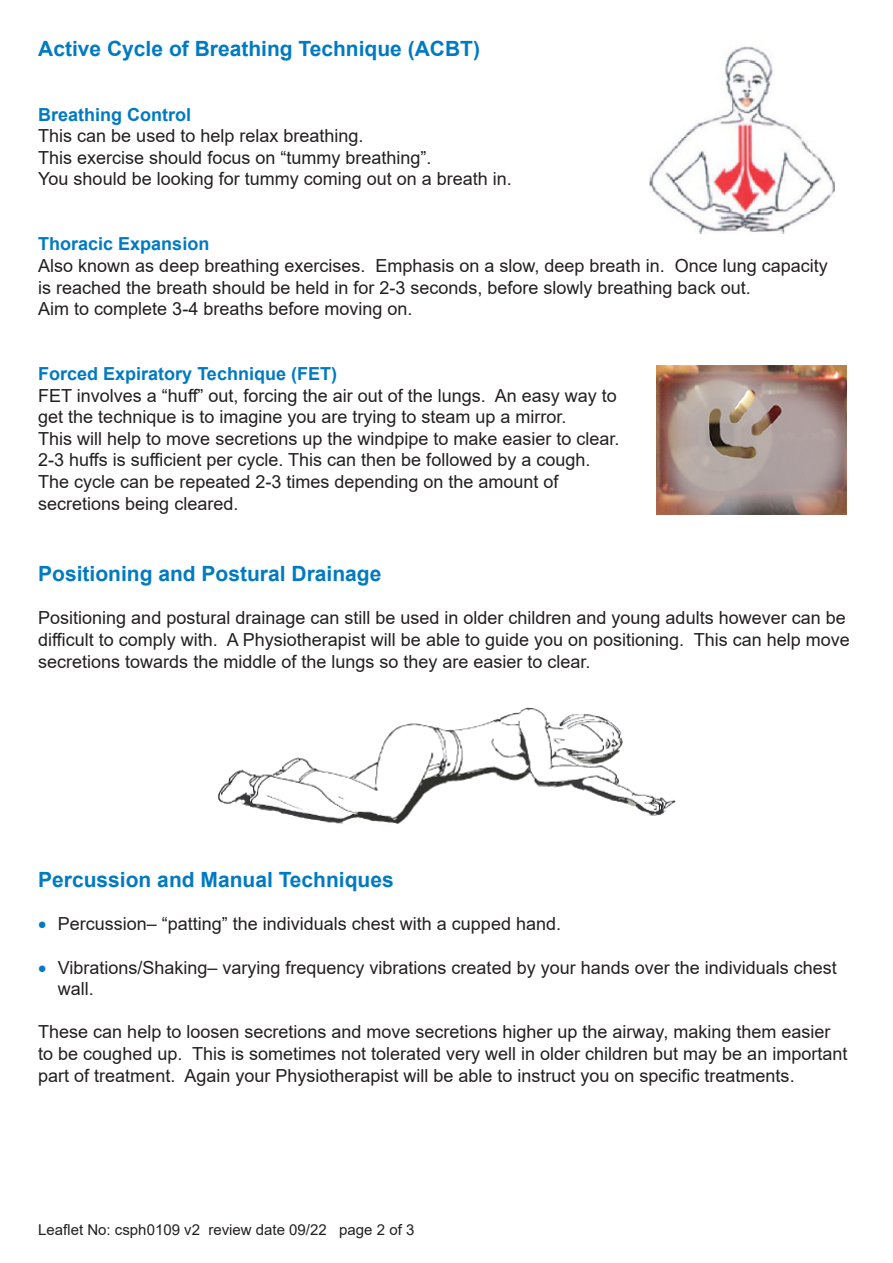
<style>
.page{position:relative;width:893px;height:1263px;background:#fff}
.page>*{position:absolute;margin:0;border:0;box-sizing:border-box;transform-origin:0 0}
.t1{font:700 21px "Arial";color:#007ac2}
.t2{font:18px/21.6px "Arial";color:#231f20}
.t3{font:700 18px "Arial";color:#007ac2}
.t4{font:15px "Arial";color:#231f20}
.s1{font-weight:700;color:#007ac2}
.s2{color:#007ac2}
</style>
<div class="page">
<img style="left:649px;top:46px;width:186px;height:187px">
<img style="left:656px;top:365px;width:190px;height:149px">
<img style="left:218px;top:707px;width:458px;height:117px">
<p class="t1" style="left:38px;top:34px;width:443px">Active Cycle of Breathing Technique (ACBT)</p>
<p class="t3" style="left:38px;top:102px;width:155px">Breathing Control</p>
<p class="t2" style="left:38px;top:125px;width:327px">This can be used to help relax breathing.</p>
<p class="t2" style="left:38px;top:147px;width:395px">This exercise should focus on “tummy breathing”.</p>
<p class="t2" style="left:38px;top:168px;width:475px">You should be looking for tummy coming out on a breath in.</p>
<p class="t2" style="left:38px;top:233px;width:791px"><span class="s1">Thoracic Expansion<br></span>Also known as deep breathing exercises. Emphasis on a slow, deep breath in. Once lung capacity</p>
<p class="t2" style="left:38px;top:276px;width:714px">is reached the breath should be held in for 2-3 seconds, before slowly breathing back out.<br>Aim to complete 3-4 breaths before moving on.</p>
<p class="t3" style="left:38px;top:361px;width:300px">Forced Expiratory Technique (FET)</p>
<p class="t2" style="left:38px;top:384px;width:580px">FET involves a “huff” out, forcing the air out of the lungs. An easy way to</p>
<p class="t2" style="left:38px;top:406px;width:530px">get the technique is to imagine you are trying to steam up a mirror.</p>
<p class="t2" style="left:38px;top:427px;width:583px">This will help to move secretions up the windpipe to make easier to clear.</p>
<p class="t2" style="left:38px;top:449px;width:554px">2-3 huffs is sufficient per cycle. This can then be followed by a cough.</p>
<p class="t2" style="left:38px;top:471px;width:522px">The cycle can be repeated 2-3 times depending on the amount of</p>
<p class="t2" style="left:38px;top:492px;width:202px">secretions being cleared.</p>
<p class="t1" style="left:38px;top:559px;width:345px">Positioning and Postural Drainage</p>
<p class="t2" style="left:38px;top:607px;width:813px">Positioning and postural drainage can still be used in older children and young adults however can be difficult to comply with. A Physiotherapist will be able to guide you on positioning. This can help move secretions towards the middle of the lungs so they are easier to clear.</p>
<p class="t1" style="left:38px;top:865px;width:357px">Percussion and Manual Techniques</p>
<p class="t2" style="left:38px;top:913px;width:524px"><span class="s2">•</span> Percussion– “patting” the individuals chest with a cupped hand.</p>
<p class="t2" style="left:58px;top:956px;width:781px;text-indent:-19px"><span class="s2">•</span> Vibrations/Shaking– varying frequency vibrations created by your hands over the individuals chest wall.</p>
<p class="t2" style="left:38px;top:1021px;width:811px">These can help to loosen secretions and move secretions higher up the airway, making them easier to be coughed up. This is sometimes not tolerated very well in older children but may be an important part of treatment. Again your Physiotherapist will be able to instruct you on specific treatments.</p>
<p class="t4" style="left:38px;top:1219px;width:378px">Leaflet No: csph0109 v2 review date 09/22 page 2 of 3</p>
</div>
